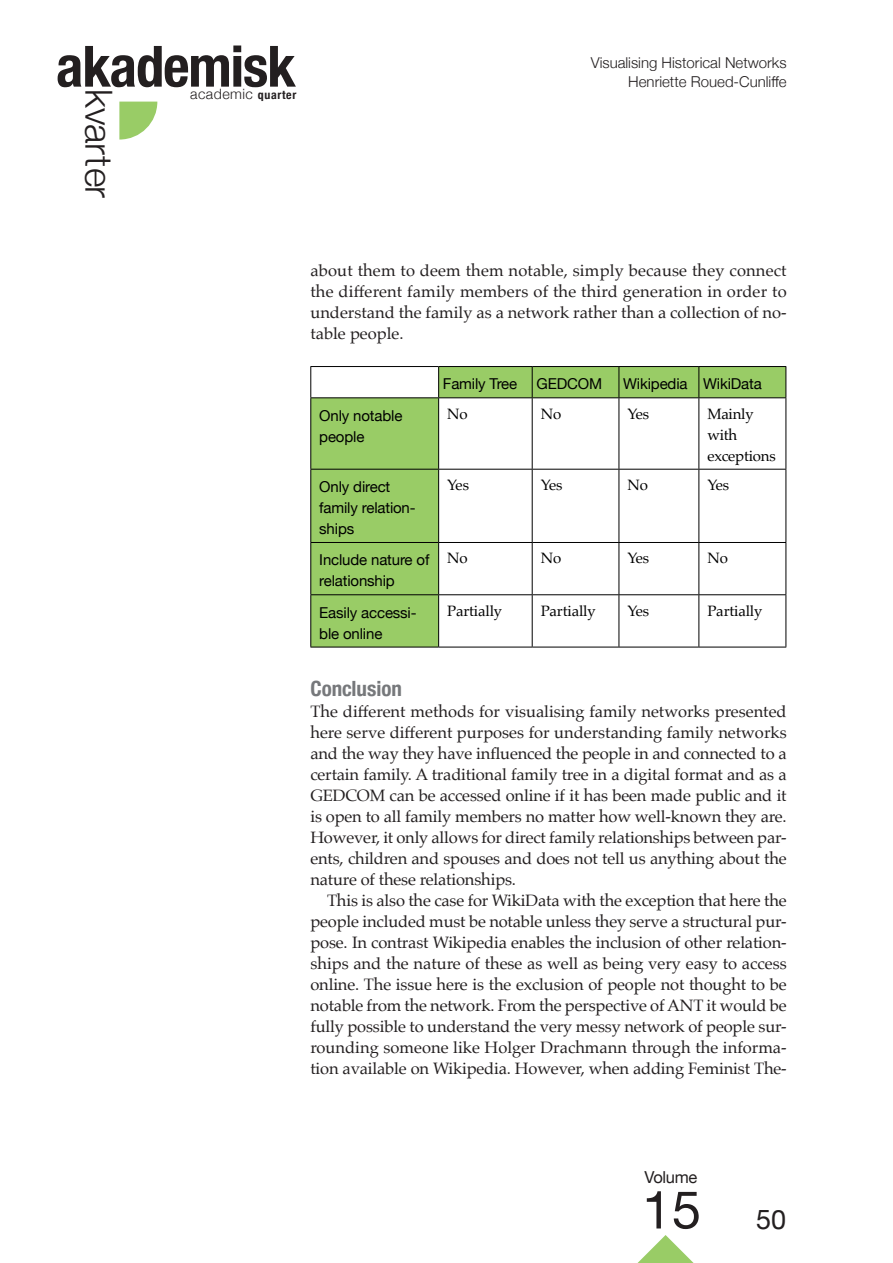
<style>
.page{position:relative;width:893px;height:1263px;background:#fff}
.page>*{position:absolute;margin:0;border:0;box-sizing:border-box;transform-origin:0 0}
.t1{font:700 condensed 57px "Helvetica Neue";letter-spacing:-.02em;color:#231f20}
.t2{font:52.5px "Helvetica Neue";color:#231f20}
.t3{font:300 37.35px "Helvetica Neue";color:#231f20}
.under{font:700 condensed 21px "Helvetica Neue";color:#76787b}
.Normal_0{font:16.5px/21px "Palatino";letter-spacing:-.01em;color:#231f20;text-align:justify}
.t4{font:16.5px "Helvetica Neue";letter-spacing:-.02em;color:#231f20}
.t5{font:15px/21px "Helvetica Neue";letter-spacing:-.01em;color:#000}
.t6{font:15px/21px "Palatino";letter-spacing:-.01em;color:#000}
.t7{font:300 15px/18.8px "Helvetica Neue";color:#231f20;text-align:right}
.t8{font:300 14.25px "Helvetica Neue";letter-spacing:.03em;color:#231f20}
.s1{font-weight:700;font-stretch:condensed;font-size:11.85px}
.s2{font-size:27px}
</style>
<div class="page">
<svg style="left:637px;top:1235px;width:57px;height:28px"></svg>
<svg style="left:119px;top:102px;width:38px;height:38px"></svg>
<svg style="left:311px;top:367px;width:474px;height:280px"></svg>
<hr style="left:310px;top:366px;width:129px;height:1px;background:#000">
<hr style="left:310px;top:367px;width:1px;height:30px;background:#000">
<hr style="left:439px;top:366px;width:93px;height:1px;background:#000">
<hr style="left:438px;top:367px;width:1px;height:30px;background:#000">
<hr style="left:532px;top:366px;width:87px;height:1px;background:#000">
<hr style="left:532px;top:367px;width:1px;height:30px;background:#000">
<hr style="left:619px;top:366px;width:80px;height:1px;background:#000">
<hr style="left:619px;top:367px;width:1px;height:30px;background:#000">
<hr style="left:699px;top:366px;width:87px;height:1px;background:#000">
<hr style="left:698px;top:367px;width:1px;height:30px;background:#000">
<hr style="left:785px;top:367px;width:1px;height:30px;background:#000">
<hr style="left:310px;top:397px;width:129px;height:1px;background:#000">
<hr style="left:310px;top:398px;width:1px;height:71px;background:#000">
<hr style="left:439px;top:397px;width:93px;height:1px;background:#000">
<hr style="left:438px;top:398px;width:1px;height:71px;background:#000">
<hr style="left:532px;top:397px;width:87px;height:1px;background:#000">
<hr style="left:532px;top:398px;width:1px;height:71px;background:#000">
<hr style="left:619px;top:397px;width:80px;height:1px;background:#000">
<hr style="left:619px;top:398px;width:1px;height:71px;background:#000">
<hr style="left:699px;top:397px;width:87px;height:1px;background:#000">
<hr style="left:698px;top:398px;width:1px;height:71px;background:#000">
<hr style="left:785px;top:398px;width:1px;height:71px;background:#000">
<hr style="left:310px;top:469px;width:129px;height:1px;background:#000">
<hr style="left:310px;top:470px;width:1px;height:72px;background:#000">
<hr style="left:439px;top:469px;width:93px;height:1px;background:#000">
<hr style="left:438px;top:470px;width:1px;height:72px;background:#000">
<hr style="left:532px;top:469px;width:87px;height:1px;background:#000">
<hr style="left:532px;top:470px;width:1px;height:72px;background:#000">
<hr style="left:619px;top:469px;width:80px;height:1px;background:#000">
<hr style="left:619px;top:470px;width:1px;height:72px;background:#000">
<hr style="left:699px;top:469px;width:87px;height:1px;background:#000">
<hr style="left:698px;top:470px;width:1px;height:72px;background:#000">
<hr style="left:785px;top:470px;width:1px;height:72px;background:#000">
<hr style="left:310px;top:542px;width:129px;height:1px;background:#000">
<hr style="left:310px;top:543px;width:1px;height:51px;background:#000">
<hr style="left:439px;top:542px;width:93px;height:1px;background:#000">
<hr style="left:438px;top:543px;width:1px;height:51px;background:#000">
<hr style="left:532px;top:542px;width:87px;height:1px;background:#000">
<hr style="left:532px;top:543px;width:1px;height:51px;background:#000">
<hr style="left:619px;top:542px;width:80px;height:1px;background:#000">
<hr style="left:619px;top:543px;width:1px;height:51px;background:#000">
<hr style="left:699px;top:542px;width:87px;height:1px;background:#000">
<hr style="left:698px;top:543px;width:1px;height:51px;background:#000">
<hr style="left:785px;top:543px;width:1px;height:51px;background:#000">
<hr style="left:310px;top:594px;width:129px;height:1px;background:#000">
<hr style="left:310px;top:595px;width:1px;height:52px;background:#000">
<hr style="left:439px;top:594px;width:93px;height:1px;background:#000">
<hr style="left:438px;top:595px;width:1px;height:52px;background:#000">
<hr style="left:532px;top:594px;width:87px;height:1px;background:#000">
<hr style="left:532px;top:595px;width:1px;height:52px;background:#000">
<hr style="left:619px;top:594px;width:80px;height:1px;background:#000">
<hr style="left:619px;top:595px;width:1px;height:52px;background:#000">
<hr style="left:699px;top:594px;width:87px;height:1px;background:#000">
<hr style="left:698px;top:595px;width:1px;height:52px;background:#000">
<hr style="left:785px;top:595px;width:1px;height:52px;background:#000">
<hr style="left:310px;top:647px;width:129px;height:1px;background:#000">
<hr style="left:439px;top:647px;width:93px;height:1px;background:#000">
<hr style="left:532px;top:647px;width:87px;height:1px;background:#000">
<hr style="left:619px;top:647px;width:80px;height:1px;background:#000">
<hr style="left:699px;top:647px;width:87px;height:1px;background:#000">
<h1 class="t1" style="left:56px;top:19px;width:241px">akademisk</h1>
<h3 class="t3" style="left:129px;top:89px;width:110px;rotate:90deg">kvarter</h3>
<p class="t8" style="left:190px;top:82px;width:108px">academic <span class="s1">quarter</span></p>
<p class="t7" style="left:591px;top:52px;width:197px">Visualising Historical Networks<br>Henriette Roued-Cunliffe</p>
<p class="Normal_0" style="left:310px;top:260px;width:478px">about them to deem them notable, simply because they connect the different family members of the third generation in order to understand the family as a network rather than a collection of no&shy;table people.</p>
<p class="t5" style="left:443px;top:374px;width:76px">Family Tree</p>
<p class="t5" style="left:536px;top:374px;width:67px">GEDCOM</p>
<p class="t5" style="left:623px;top:374px;width:66px">Wikipedia</p>
<p class="t5" style="left:703px;top:374px;width:60px">WikiData</p>
<p class="t5" style="left:319px;top:406px;width:85px">Only notable people</p>
<p class="t6" style="left:447px;top:403px;width:22px">No</p>
<p class="t6" style="left:541px;top:403px;width:22px">No</p>
<p class="t6" style="left:627px;top:403px;width:23px">Yes</p>
<p class="t6" style="left:707px;top:403px;width:70px">Mainly with exceptions</p>
<p class="t5" style="left:319px;top:477px;width:98px">Only direct family relation&shy;ships</p>
<p class="t6" style="left:447px;top:474px;width:23px">Yes</p>
<p class="t6" style="left:541px;top:474px;width:23px">Yes</p>
<p class="t6" style="left:627px;top:474px;width:22px">No</p>
<p class="t6" style="left:707px;top:474px;width:23px">Yes</p>
<p class="t5" style="left:319px;top:550px;width:112px">Include nature of relationship</p>
<p class="t6" style="left:447px;top:548px;width:22px">No</p>
<p class="t6" style="left:541px;top:548px;width:22px">No</p>
<p class="t6" style="left:627px;top:548px;width:23px">Yes</p>
<p class="t6" style="left:707px;top:548px;width:22px">No</p>
<p class="t5" style="left:319px;top:603px;width:99px">Easily accessi&shy;ble online</p>
<p class="t6" style="left:447px;top:600px;width:57px">Partially</p>
<p class="t6" style="left:541px;top:600px;width:57px">Partially</p>
<p class="t6" style="left:627px;top:600px;width:23px">Yes</p>
<p class="t6" style="left:707px;top:600px;width:57px">Partially</p>
<p class="under" style="left:310px;top:671px;width:93px">Conclusion</p>
<p class="Normal_0" style="left:310px;top:701px;width:478px">The different methods for visualising family networks presented here serve different purposes for understanding family networks and the way they have influenced the people in and connected to a certain family. A traditional family tree in a digital format and as a GEDCOM can be accessed online if it has been made public and it is open to all family members no matter how well-known they are.<br>However, it only allows for direct family relationships between par&shy;ents, children and spouses and does not tell us anything about the nature of these relationships.</p>
<p class="Normal_0" style="left:310px;top:890px;width:478px;text-indent:17px">This is also the case for WikiData with the exception that here the people included must be notable unless they serve a structural pur&shy;pose. In contrast Wikipedia enables the inclusion of other relation&shy;ships and the nature of these as well as being very easy to access online. The issue here is the exclusion of people not thought to be notable from the network. From the perspective of ANT it would be fully possible to understand the very messy network of people sur&shy;rounding someone like Holger Drachmann through the informa&shy;tion available on Wikipedia. However, when adding Feminist The-</p>
<p class="t4" style="left:645px;top:1165px;width:54px">Volume</p>
<h2 class="t2" style="left:642px;top:1172px;width:146px">15 <span class="s2">50</span></h2>
</div>
